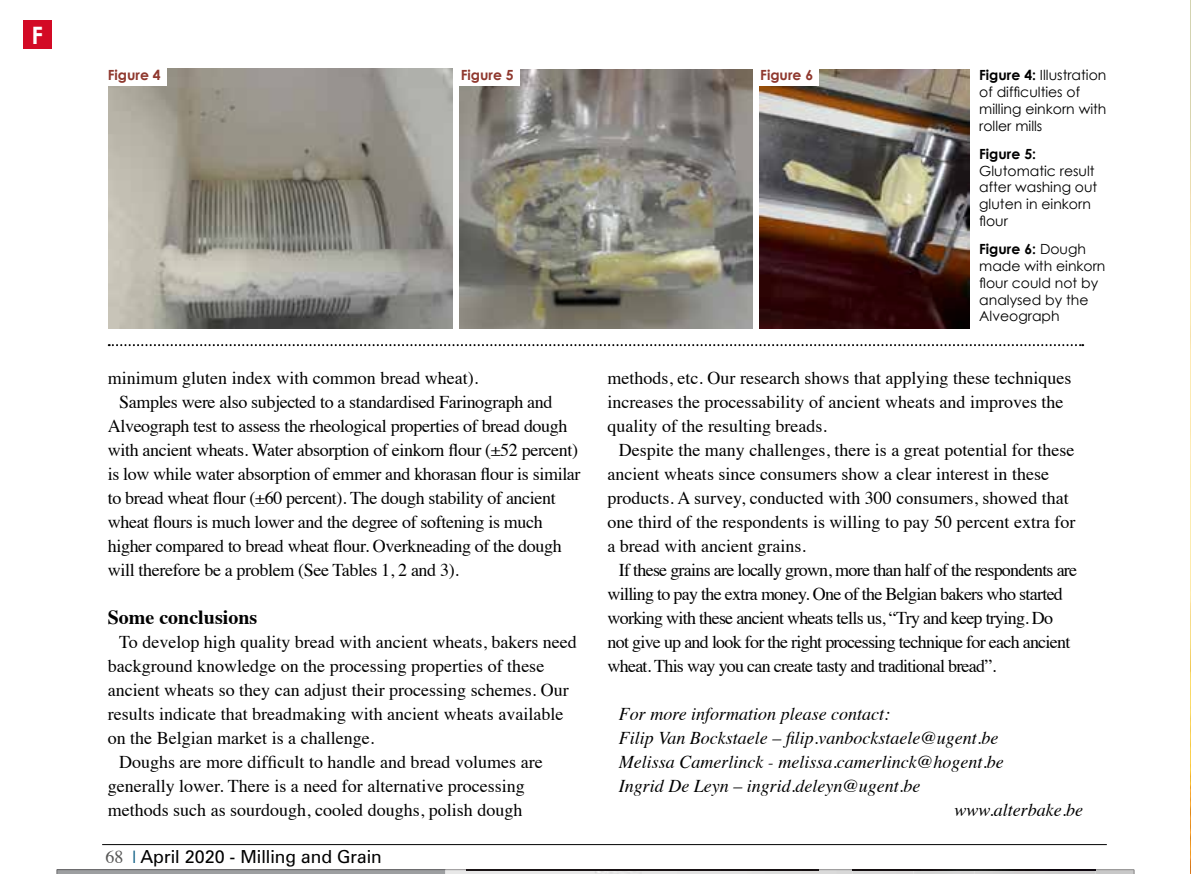
<style>
.page{position:relative;width:1191px;height:874px;background:#fff}
.page>*{position:absolute;margin:0;border:0;box-sizing:border-box;transform-origin:0 0}
.t1{font:700 24px "Century Gothic";color:#fff}
.t2{font:700 20px "Times";color:#000}
.t3{font:18px/24px "Times";color:#000}
.t4{font:18px "Times";letter-spacing:-.02em;color:#000}
.t5{font:18px/24px "Times";letter-spacing:-.04em;color:#000}
.t6{font:italic 18px "Times";color:#000}
.t7{font:18px "Zurich BT";color:#000}
.t8{font:14px/16.8px "Century Gothic";color:#000}
.t9{font:700 14px "Century Gothic";color:#8f382e}
.t10{font:700 14px "Century Gothic";color:#000}
.s1{font-weight:700}
.s2{font-family:"Times";color:#565655}
.s3{font-family:"Times";color:#00557e}
</style>
<div class="page">
<img style="left:108px;top:68px;width:344px;height:261px">
<img style="left:460px;top:69px;width:292px;height:260px">
<img style="left:760px;top:70px;width:209px;height:259px">
<div style="left:102px;top:64px;width:64px;height:22px;background:#fff"></div>
<div style="left:455px;top:64px;width:64px;height:22px;background:#fff"></div>
<div style="left:754px;top:64px;width:65px;height:22px;background:#fff"></div>
<svg style="left:109px;top:344px;width:974px;height:2px"></svg>
<img style="left:1190px;top:0;width:1px;height:874px">
<hr style="left:102px;top:844px;width:1004px;height:1px;background:#000">
<svg style="left:57px;top:869px;width:1077px;height:5px;background:#9b9c9e"></svg>
<img style="left:852px;top:869px;width:243px;height:5px">
<img style="left:467px;top:869px;width:351px;height:5px">
<div style="left:23px;top:21px;width:28px;height:28px;background:#d30a25"></div>
<h1 class="t1" style="left:31px;top:17px;width:13px">F</h1>
<p class="t9" style="left:108px;top:65px;width:54px">Figure 4</p>
<p class="t9" style="left:461px;top:65px;width:54px">Figure 5</p>
<p class="t9" style="left:760px;top:65px;width:54px">Figure 6</p>
<p class="t8" style="left:979px;top:67px;width:129px"><span class="s1">Figure 4:</span> Illustration of difficulties of milling einkorn with roller mills</p>
<p class="t10" style="left:979px;top:143px;width:58px">Figure 5:</p>
<p class="t8" style="left:979px;top:162px;width:120px">Glutomatic result after washing out gluten in einkorn flour</p>
<p class="t8" style="left:979px;top:240px;width:128px"><span class="s1">Figure 6:</span> Dough made with einkorn flour could not by analysed by the<br>Alveograph</p>
<p class="t3" style="left:108px;top:364px;width:372px">minimum gluten index with common bread wheat).</p>
<p class="t4" style="left:119px;top:385px;width:435px">Samples were also subjected to a standardised Farinograph and</p>
<p class="t4" style="left:108px;top:409px;width:461px">Alveograph test to assess the rheological properties of bread dough</p>
<p class="t4" style="left:108px;top:433px;width:472px">with ancient wheats. Water absorption of einkorn flour (±52 percent)</p>
<p class="t4" style="left:108px;top:457px;width:474px">is low while water absorption of emmer and khorasan flour is similar</p>
<p class="t4" style="left:108px;top:481px;width:449px">to bread wheat flour (±60 percent). The dough stability of ancient</p>
<p class="t4" style="left:108px;top:505px;width:436px">wheat flours is much lower and the degree of softening is much</p>
<p class="t4" style="left:108px;top:529px;width:455px">higher compared to bread wheat flour. Overkneading of the dough</p>
<p class="t4" style="left:108px;top:553px;width:352px">will therefore be a problem (See Tables 1, 2 and 3).</p>
<p class="t2" style="left:108px;top:598px;width:151px">Some conclusions</p>
<p class="t3" style="left:119px;top:628px;width:459px">To develop high quality bread with ancient wheats, bakers need</p>
<p class="t3" style="left:108px;top:652px;width:438px">background knowledge on the processing properties of these</p>
<p class="t3" style="left:108px;top:676px;width:462px">ancient wheats so they can adjust their processing schemes. Our</p>
<p class="t3" style="left:108px;top:700px;width:457px">results indicate that breadmaking with ancient wheats available</p>
<p class="t3" style="left:108px;top:724px;width:268px">on the Belgian market is a challenge.</p>
<p class="t3" style="left:119px;top:748px;width:425px">Doughs are more difficult to handle and bread volumes are</p>
<p class="t3" style="left:108px;top:772px;width:419px">generally lower. There is a need for alternative processing</p>
<p class="t3" style="left:108px;top:796px;width:416px">methods such as sourdough, cooled doughs, polish dough</p>
<p class="t7" style="left:105px;top:845px;width:278px"><span class="s2">68</span> <span class="s3">|</span> April 2020 - Milling and Grain</p>
<p class="t3" style="left:607px;top:364px;width:465px">methods, etc. Our research shows that applying these techniques increases the processability of ancient wheats and improves the quality of the resulting breads.</p>
<p class="t3" style="left:607px;top:436px;width:469px;text-indent:11px">Despite the many challenges, there is a great potential for these ancient wheats since consumers show a clear interest in these products. A survey, conducted with 300 consumers, showed that one third of the respondents is willing to pay 50 percent extra for a bread with ancient grains.</p>
<p class="t5" style="left:607px;top:556px;width:471px;text-indent:11px">If these grains are locally grown, more than half of the respondents are willing to pay the extra money. One of the Belgian bakers who started working with these ancient wheats tells us, “Try and keep trying. Do not give up and look for the right processing technique for each ancient wheat. This way you can create tasty and traditional bread”.</p>
<p class="t6" style="left:619px;top:698px;width:273px">For more information please contact:</p>
<p class="t6" style="left:619px;top:722px;width:381px">Filip Van Bockstaele – filip.vanbockstaele@ugent.be</p>
<p class="t6" style="left:619px;top:746px;width:387px">Melissa Camerlinck - melissa.camerlinck@hogent.be</p>
<p class="t6" style="left:619px;top:770px;width:303px">Ingrid De Leyn – ingrid.deleyn@ugent.be</p>
<p class="t6" style="left:954px;top:794px;width:130px">www.alterbake.be</p>
</div>
